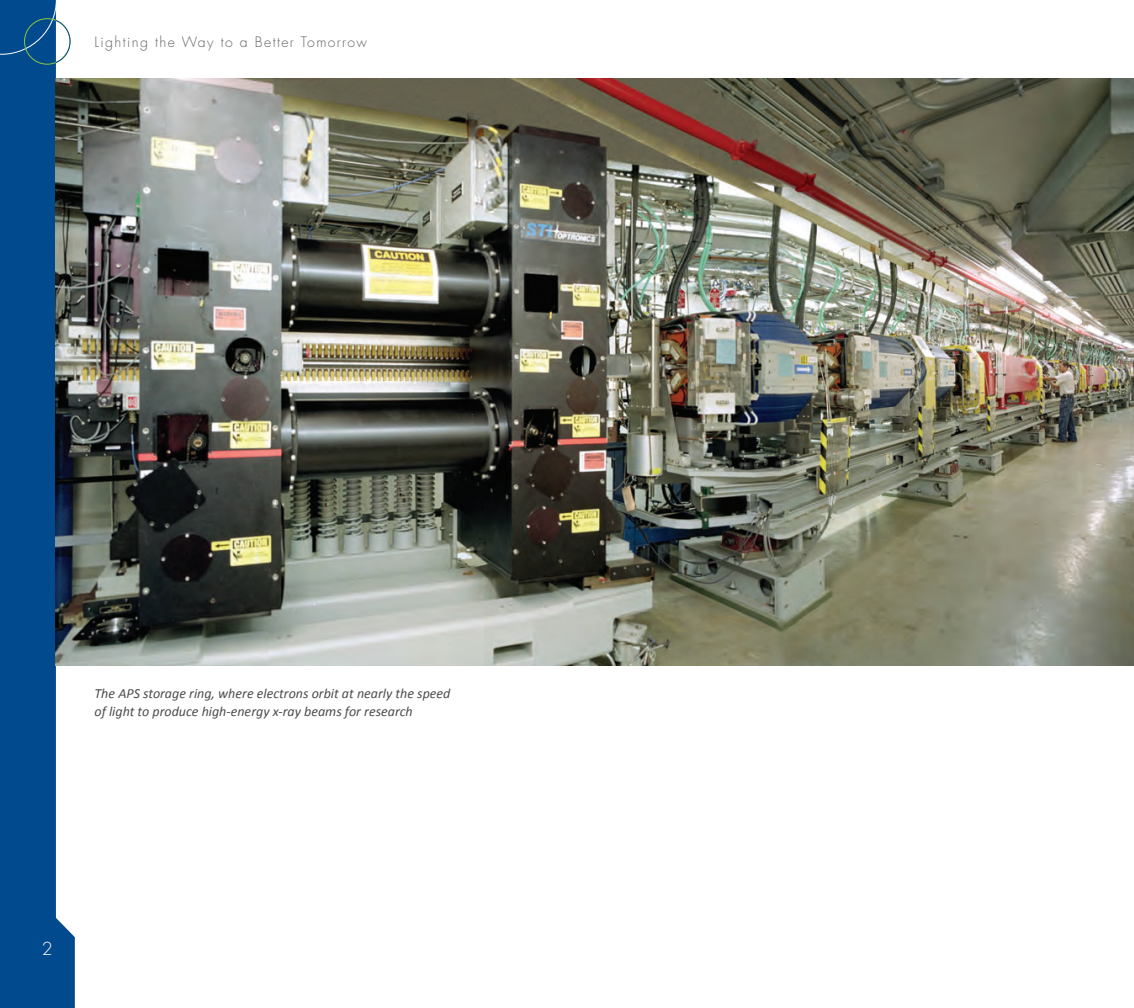
<style>
.page{position:relative;width:1134px;height:1008px;background:#fff}
.page>*{position:absolute;margin:0;border:0;box-sizing:border-box;transform-origin:0 0}
.page_number_white{font:300 17.5px "Futura";color:#fff}
.t1{font:italic 14px/17.5px "Calibri";color:#4b4c4d}
.t2{font:300 14px "Futura";letter-spacing:.1em;color:#636366}
</style>
<div class="page">
<svg style="left:0;top:64px;width:75px;height:944px;background:#165a97"></svg>
<svg style="left:0;top:0;width:71px;height:64px"></svg>
<img style="left:56px;top:79px;width:1078px;height:586px">
<p class="t2" style="left:94px;top:33px;width:274px">Lighting the Way to a Better Tomorrow</p>
<p class="t1" style="left:94px;top:684px;width:358px">The APS storage ring, where electrons orbit at nearly the speed of light to produce high-energy x-ray beams for research</p>
<p class="page_number_white" style="left:42px;top:938px;width:12px">2</p>
</div>
